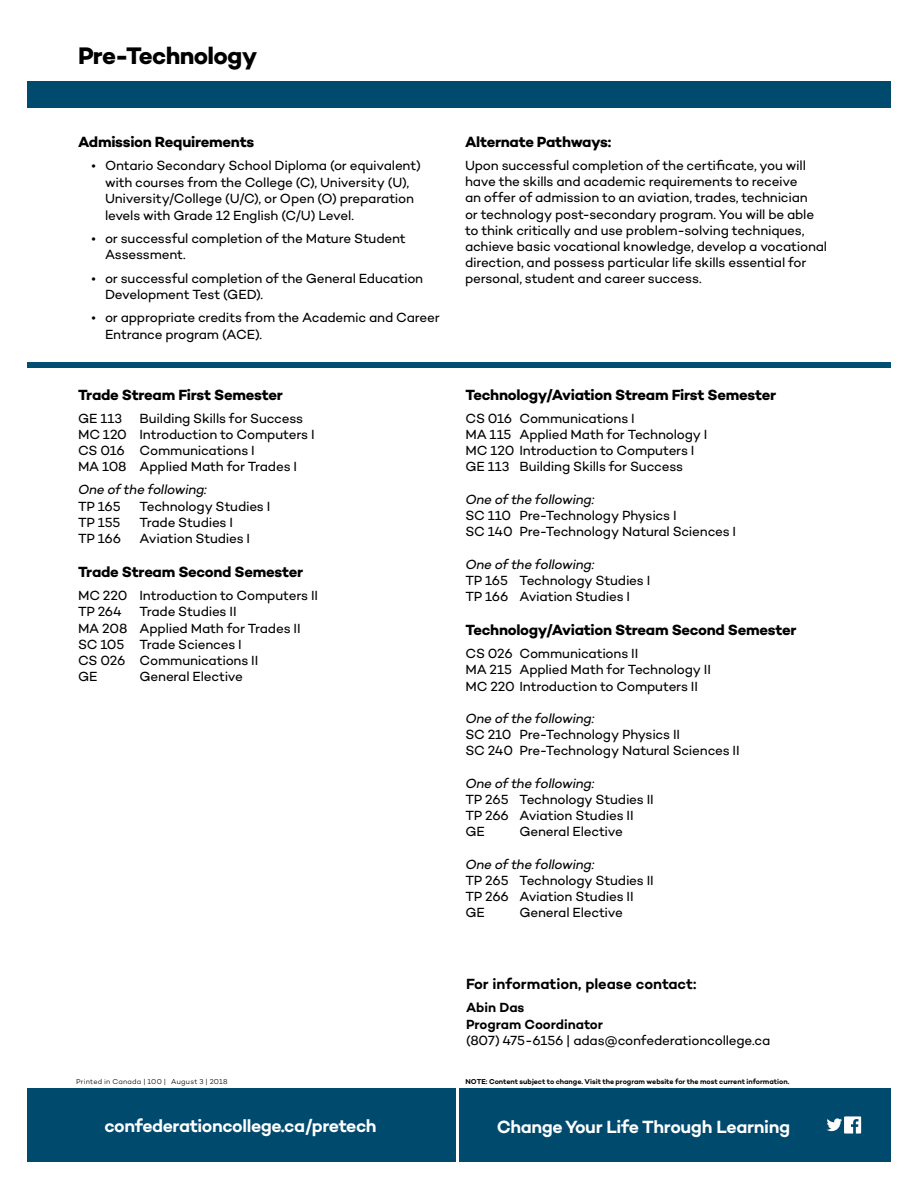
<style>
.page{position:relative;width:918px;height:1188px;background:#fff}
.page>*{position:absolute;margin:0;border:0;box-sizing:border-box;transform-origin:0 0}
.t1{font:700 24.3px "Campton";letter-spacing:-.03em;color:#000}
.t2{font:600 18px "Campton";letter-spacing:-.025em;color:#fff}
.t3{font:700 15px "Campton";letter-spacing:-.02em;color:#000}
.t4{font:600 15px "Campton";letter-spacing:-.005em;color:#000}
.t5{font:13.5px/16.2px "Campton";letter-spacing:-.015em;color:#000}
.t6{font:italic 13.5px "Campton";letter-spacing:-.015em;color:#000}
.t7{font:600 13.5px/16.2px "Campton";letter-spacing:-.005em;color:#000}
.t8{font:600 7.2px "Campton";letter-spacing:-.005em;color:#000}
.t9{font:300 7.2px "Campton";letter-spacing:.03em;color:#000}
</style>
<div class="page">
<div style="left:27px;top:81px;width:864px;height:27px;background:#004a6e"></div>
<div style="left:27px;top:362px;width:864px;height:5px;background:#004e71"></div>
<div style="left:27px;top:1089px;width:864px;height:73px;background:#004a6e"></div>
<svg style="left:827px;top:1116px;width:34px;height:18px"></svg>
<hr style="left:456px;top:1087px;width:3px;height:79px;background:#fff">
<h1 class="t1" style="left:78px;top:40px;width:181px">Pre-Technology</h1>
<p class="t3" style="left:78px;top:132px;width:178px">Admission Requirements</p>
<p class="t5" style="left:105px;top:157px;width:317px;text-indent:-14px">• Ontario Secondary School Diploma (or equivalent) with courses from the College (C), University (U), University/College (U/C), or Open (O) preparation levels with Grade 12 English (C/U) Level.</p>
<p class="t5" style="left:105px;top:230px;width:302px;text-indent:-14px">• or successful completion of the Mature Student<br>Assessment.</p>
<p class="t5" style="left:105px;top:270px;width:320px;text-indent:-14px">• or successful completion of the General Education<br>Development Test (GED).</p>
<p class="t5" style="left:105px;top:309px;width:336px;text-indent:-14px">• or appropriate credits from the Academic and Career<br>Entrance program (ACE).</p>
<p class="t3" style="left:78px;top:385px;width:206px">Trade Stream First Semester</p>
<p class="t5" style="left:78px;top:410px;width:45px">GE 113</p>
<p class="t5" style="left:78px;top:410px;width:238px;text-indent:62px">Building Skills for Success<br>MC 120 Introduction to Computers I<br>CS 016 Communications I<br>MA 108 Applied Math for Trades I</p>
<p class="t6" style="left:78px;top:481px;width:130px">One of the following:</p>
<p class="t5" style="left:78px;top:498px;width:44px">TP 165</p>
<p class="t5" style="left:140px;top:498px;width:132px">Technology Studies I</p>
<p class="t5" style="left:78px;top:514px;width:44px">TP 155</p>
<p class="t5" style="left:140px;top:514px;width:95px">Trade Studies I</p>
<p class="t5" style="left:78px;top:530px;width:45px">TP 166</p>
<p class="t5" style="left:140px;top:530px;width:112px">Aviation Studies I</p>
<p class="t3" style="left:78px;top:563px;width:227px">Trade Stream Second Semester</p>
<p class="t5" style="left:78px;top:587px;width:242px">MC 220 Introduction to Computers II<br>TP 264</p>
<p class="t5" style="left:78px;top:603px;width:224px;text-indent:62px">Trade Studies II<br>MA 208 Applied Math for Trades II<br>SC 105 Trade Sciences I<br>CS 026 Communications II<br>GE</p>
<p class="t5" style="left:140px;top:668px;width:105px">General Elective</p>
<p class="t9" style="left:76px;top:1077px;width:153px">Printed in Canada | 100 | August 3 | 2018</p>
<p class="t3" style="left:465px;top:132px;width:148px">Alternate Pathways:</p>
<p class="t5" style="left:465px;top:157px;width:364px">Upon successful completion of the certificate, you will have the skills and academic requirements to receive<br>an offer of admission to an aviation, trades, technician<br>or technology post-secondary program. You will be able to think critically and use problem-solving techniques, achieve basic vocational knowledge, develop a vocational direction, and possess particular life skills essential for personal, student and career success.</p>
<p class="t3" style="left:465px;top:385px;width:312px">Technology/Aviation Stream First Semester</p>
<p class="t5" style="left:465px;top:410px;width:244px">CS 016 Communications I<br>MA 115 Applied Math for Technology I<br>MC 120 Introduction to Computers I<br>GE 113 Building Skills for Success</p>
<p class="t6" style="left:465px;top:491px;width:130px">One of the following:</p>
<p class="t5" style="left:465px;top:507px;width:272px">SC 110 Pre-Technology Physics I<br>SC 140 Pre-Technology Natural Sciences I</p>
<p class="t6" style="left:465px;top:556px;width:130px">One of the following:</p>
<p class="t5" style="left:465px;top:572px;width:186px">TP 165 Technology Studies I<br>TP 166 Aviation Studies I</p>
<p class="t3" style="left:465px;top:621px;width:333px">Technology/Aviation Stream Second Semester</p>
<p class="t5" style="left:465px;top:645px;width:247px">CS 026 Communications II<br>MA 215 Applied Math for Technology II<br>MC 220 Introduction to Computers II</p>
<p class="t6" style="left:465px;top:710px;width:130px">One of the following:</p>
<p class="t5" style="left:465px;top:726px;width:276px">SC 210 Pre-Technology Physics II<br>SC 240 Pre-Technology Natural Sciences II</p>
<p class="t6" style="left:465px;top:775px;width:130px">One of the following:</p>
<p class="t5" style="left:465px;top:791px;width:190px">TP 265 Technology Studies II<br>TP 266 Aviation Studies II<br>GE</p>
<p class="t5" style="left:519px;top:823px;width:105px">General Elective</p>
<p class="t6" style="left:465px;top:856px;width:130px">One of the following:</p>
<p class="t5" style="left:465px;top:872px;width:190px">TP 265 Technology Studies II<br>TP 266 Aviation Studies II<br>GE</p>
<p class="t5" style="left:519px;top:904px;width:105px">General Elective</p>
<p class="t4" style="left:466px;top:975px;width:232px">For information, please contact:</p>
<p class="t7" style="left:466px;top:999px;width:139px">Abin Das<br>Program Coordinator</p>
<p class="t5" style="left:466px;top:1032px;width:306px">(807) 475-6156 | adas@confederationcollege.ca</p>
<p class="t8" style="left:465px;top:1077px;width:325px">NOTE: Content subject to change. Visit the program website for the most current information.</p>
<h2 class="t2" style="left:104px;top:1115px;width:274px">confederationcollege.ca/pretech</h2>
<h2 class="t2" style="left:497px;top:1115px;width:295px">Change Your Life Through Learning</h2>
</div>
